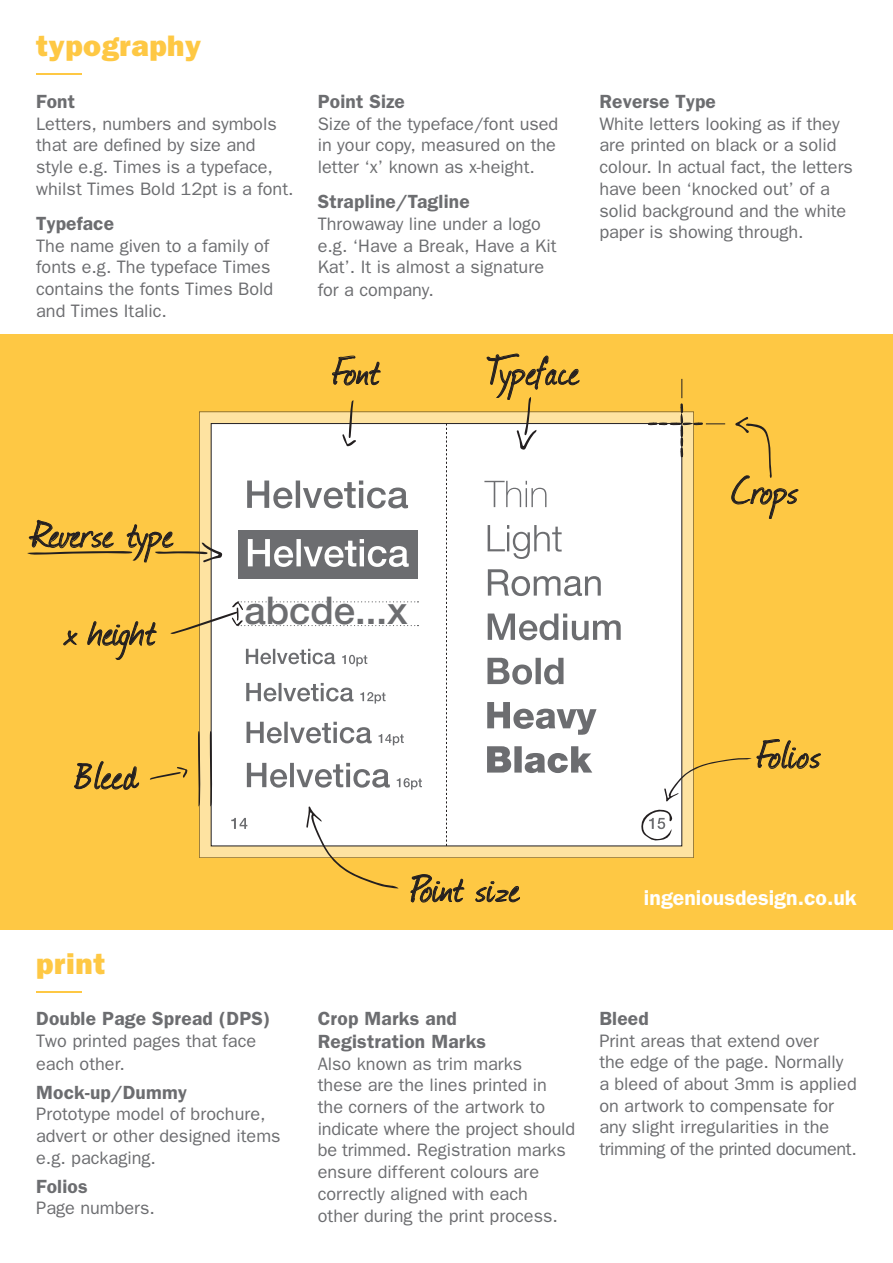
<style>
.page{position:relative;width:893px;height:1263px;background:#fff}
.page>*{position:absolute;margin:0;border:0;box-sizing:border-box;transform-origin:0 0}
.t1{font:44.4px "Journal";letter-spacing:.015em;color:#231f20}
.t2{font:44.4px "Journal";letter-spacing:-.005em;color:#231f20}
.t3{font:500 38.25px "Helvetica Neue";color:#6c6d70}
.t4{font:800 29.85px "Franklin Gothic";letter-spacing:.02em;color:#fec844}
.t5{font:600 21.3px "Franklin Gothic";color:#fff}
.t6{font:600 19.2px/23px "Franklin Gothic";letter-spacing:.01em;color:#6c6d70}
.t7{font:18.15px/21.8px "Franklin Gothic";color:#6c6d70}
</style>
<div class="page">
<div style="left:0;top:334px;width:893px;height:595px;background:#fec844"></div>
<svg style="left:201px;top:414px;width:491px;height:442px;background:#f3d99a"></svg>
<div style="left:211px;top:424px;width:471px;height:422px;background:#fff"></div>
<hr style="left:36px;top:73px;width:45px;height:1px;background:#fec844">
<svg style="left:446px;top:424px;width:1px;height:422px"></svg>
<svg style="left:231px;top:818px;width:16px;height:11px"></svg>
<svg style="left:641px;top:809px;width:31px;height:32px"></svg>
<svg style="left:210px;top:731px;width:2px;height:75px"></svg>
<svg style="left:198px;top:731px;width:2px;height:75px"></svg>
<svg style="left:150px;top:767px;width:37px;height:13px"></svg>
<svg style="left:247px;top:480px;width:161px;height:28px"></svg>
<svg style="left:487px;top:746px;width:105px;height:27px"></svg>
<svg style="left:487px;top:702px;width:110px;height:33px"></svg>
<svg style="left:487px;top:658px;width:76px;height:27px"></svg>
<svg style="left:488px;top:613px;width:133px;height:27px"></svg>
<svg style="left:488px;top:569px;width:113px;height:27px"></svg>
<svg style="left:488px;top:525px;width:74px;height:34px"></svg>
<svg style="left:484px;top:481px;width:62px;height:26px"></svg>
<svg style="left:246px;top:649px;width:121px;height:17px"></svg>
<svg style="left:246px;top:683px;width:140px;height:21px"></svg>
<svg style="left:247px;top:722px;width:157px;height:23px"></svg>
<svg style="left:247px;top:763px;width:175px;height:27px"></svg>
<svg style="left:648px;top:379px;width:77px;height:85px"></svg>
<svg style="left:342px;top:400px;width:14px;height:46px"></svg>
<div style="left:238px;top:530px;width:179px;height:48px;background:#6c6d70"></div>
<svg style="left:248px;top:539px;width:161px;height:28px"></svg>
<hr style="left:36px;top:991px;width:46px;height:2px;background:#fec844">
<svg style="left:664px;top:739px;width:157px;height:62px"></svg>
<svg style="left:731px;top:417px;width:67px;height:102px"></svg>
<svg style="left:74px;top:761px;width:65px;height:29px"></svg>
<svg style="left:63px;top:631px;width:14px;height:14px"></svg>
<svg style="left:87px;top:621px;width:69px;height:39px"></svg>
<svg style="left:487px;top:354px;width:93px;height:96px"></svg>
<svg style="left:332px;top:356px;width:49px;height:30px"></svg>
<svg style="left:27px;top:520px;width:195px;height:45px"></svg>
<svg style="left:170px;top:601px;width:248px;height:33px"></svg>
<svg style="left:306px;top:806px;width:93px;height:82px"></svg>
<svg style="left:411px;top:874px;width:53px;height:29px"></svg>
<svg style="left:475px;top:881px;width:45px;height:22px"></svg>
<h3 class="t4" style="left:36px;top:28px;width:167px">typography</h3>
<p class="t6" style="left:36px;top:89px;width:40px">Font</p>
<p class="t7" style="left:36px;top:112px;width:259px">Letters, numbers and symbols that are defined by size and style e.g. Times is a typeface, whilst Times Bold 12pt is a font.</p>
<p class="t6" style="left:36px;top:211px;width:79px">Typeface</p>
<p class="t7" style="left:36px;top:234px;width:239px">The name given to a family of fonts e.g. The typeface Times contains the fonts Times Bold and Times Italic.</p>
<p class="t6" style="left:318px;top:89px;width:89px">Point Size</p>
<p class="t7" style="left:318px;top:112px;width:242px">Size of the typeface/font used in your copy, measured on the letter ‘x’ known as x-height.</p>
<p class="t6" style="left:318px;top:190px;width:153px">Strapline/Tagline</p>
<p class="t7" style="left:318px;top:212px;width:240px;line-height:22.2px">Throwaway line under a logo e.g. ‘Have a Break, Have a Kit<br>Kat’. It is almost a signature for a company.</p>
<p class="t6" style="left:599px;top:89px;width:118px">Reverse Type</p>
<p class="t7" style="left:599px;top:112px;width:255px">White letters looking as if they are printed on black or a solid colour. In actual fact, the letters have been ‘knocked out’ of a solid background and the white paper is showing through.</p>
<h1 class="t1" style="left:332px;top:341px;width:49px">Font</h1>
<h1 class="t1" style="left:487px;top:341px;width:93px">Typeface</h1>
<h1 class="t2" style="left:32px;top:504px;width:143px">Reverse type</h1>
<h1 class="t1" style="left:63px;top:602px;width:95px">x height</h1>
<h2 class="t3" style="left:244px;top:587px;width:165px">abcde...x</h2>
<h1 class="t1" style="left:731px;top:460px;width:68px">Crops</h1>
<h1 class="t1" style="left:75px;top:745px;width:64px">Bleed</h1>
<h1 class="t1" style="left:757px;top:725px;width:66px">Folios</h1>
<h3 class="t4" style="left:36px;top:946px;width:71px">print</h3>
<p class="t6" style="left:36px;top:1006px;width:236px">Double Page Spread (DPS)</p>
<p class="t7" style="left:36px;top:1028px;width:221px;line-height:23px">Two printed pages that face each other.</p>
<p class="t6" style="left:36px;top:1080px;width:152px">Mock-up/Dummy</p>
<p class="t7" style="left:36px;top:1103px;width:246px">Prototype model of brochure, advert or other designed items e.g. packaging.</p>
<p class="t6" style="left:36px;top:1174px;width:53px">Folios</p>
<p class="t7" style="left:36px;top:1197px;width:120px">Page numbers.</p>
<h1 class="t1" style="left:411px;top:858px;width:110px">Point size</h1>
<p class="t5" style="left:644px;top:885px;width:214px">ingeniousdesign.co.uk</p>
<p class="t6" style="left:318px;top:1006px;width:170px">Crop Marks and<br>Registration Marks</p>
<p class="t7" style="left:318px;top:1052px;width:259px">Also known as trim marks<br>these are the lines printed in the corners of the artwork to indicate where the project should be trimmed. Registration marks ensure different colours are correctly aligned with each<br>other during the print process.</p>
<p class="t6" style="left:599px;top:1006px;width:51px">Bleed</p>
<p class="t7" style="left:599px;top:1029px;width:259px">Print areas that extend over<br>the edge of the page. Normally a bleed of about 3mm is applied on artwork to compensate for any slight irregularities in the trimming of the printed document.</p>
</div>
